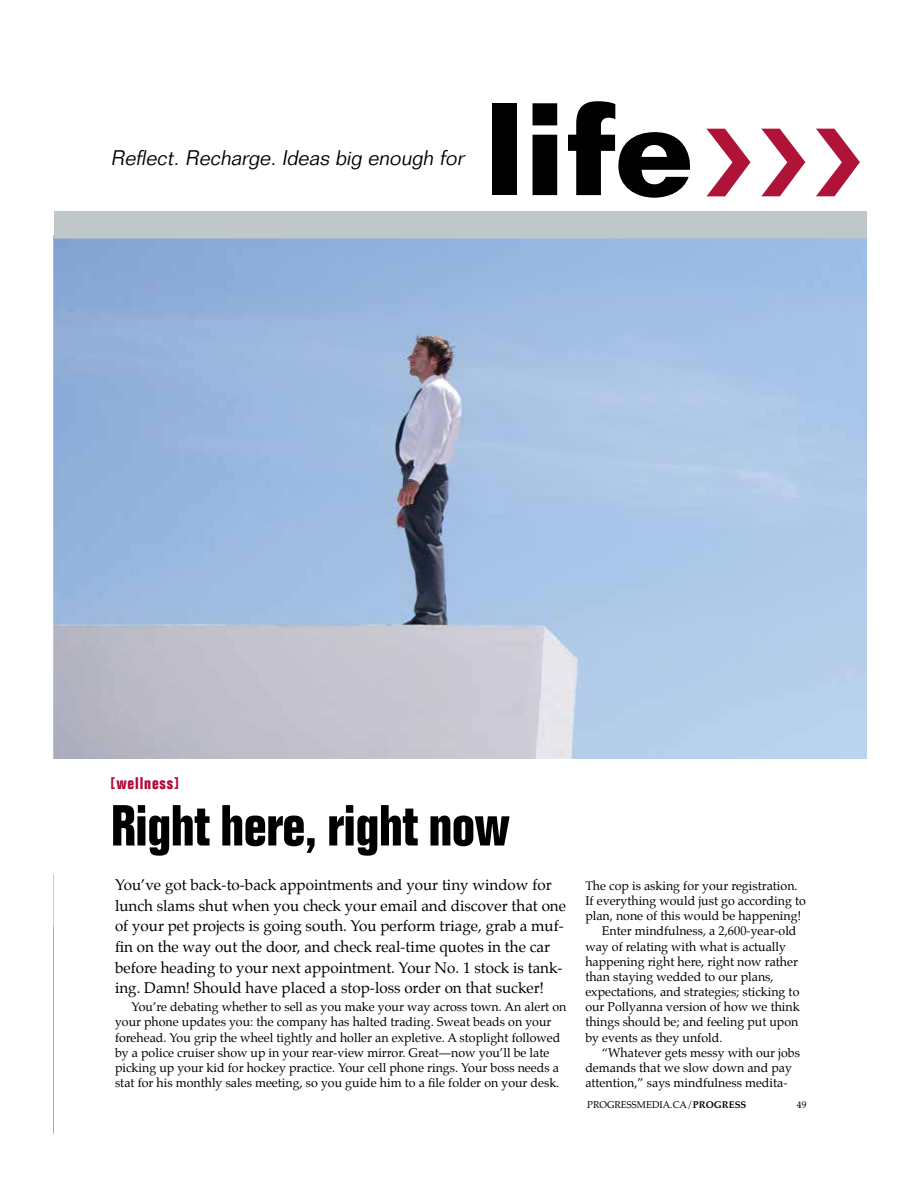
<style>
.page{position:relative;width:918px;height:1188px;background:#fff}
.page>*{position:absolute;margin:0;border:0;box-sizing:border-box;transform-origin:0 0}
.t1{font:700 128.55px "Folio";color:#000}
.t2{font:700 condensed 56.55px "Folio";letter-spacing:-.01em;color:#000}
.t3{font:italic 300 20.7px "Folio";color:#000}
.t4{font:700 condensed 16.5px "Folio";letter-spacing:.05em;color:#b30838}
.t5{font:15.15px/20.7px "Palatino";color:#000}
.t6{font:12.45px/15.1px "Palatino";color:#000}
.t7{font:9.6px "Palatino";color:#000}
.s1{font-weight:700}
</style>
<div class="page">
<img style="left:54px;top:239px;width:812px;height:519px">
<svg style="left:706px;top:129px;width:45px;height:67px"></svg>
<svg style="left:761px;top:129px;width:44px;height:67px"></svg>
<svg style="left:816px;top:129px;width:44px;height:67px"></svg>
<div style="left:54px;top:211px;width:812px;height:28px;background:#bfc7cb"></div>
<img style="left:53px;top:212px;width:1px;height:288px">
<img style="left:53px;top:500px;width:1px;height:289px">
<img style="left:53px;top:788px;width:1px;height:240px">
<p class="t3" style="left:111px;top:145px;width:359px">Reflect. Recharge. Ideas big enough for</p>
<p class="t1" style="left:484px;top:70px;width:211px">life</p>
<p class="t4" style="left:111px;top:774px;width:70px">[wellness]</p>
<p class="t2" style="left:111px;top:794px;width:401px">Right here, right now</p>
<p class="t5" style="left:115px;top:874px;width:453px">You’ve got back-to-back appointments and your tiny window for lunch slams shut when you check your email and discover that one of your pet projects is going south. You perform triage, grab a muf&shy;fin on the way out the door, and check real-time quotes in the car before heading to your next appointment. Your No. 1 stock is tank&shy;ing. Damn! Should have placed a stop-loss order on that sucker!</p>
<p class="t6" style="left:115px;top:999px;width:453px;text-indent:17px">You’re debating whether to sell as you make your way across town. An alert on your phone updates you: the company has halted trading. Sweat beads on your forehead. You grip the wheel tightly and holler an expletive. A stoplight followed by a police cruiser show up in your rear-view mirror. Great—now you’ll be late picking up your kid for hockey practice. Your cell phone rings. Your boss needs a stat for his monthly sales meeting, so you guide him to a file folder on your desk.</p>
<p class="t6" style="left:585px;top:878px;width:214px">The cop is asking for your registration.</p>
<p class="t6" style="left:585px;top:893px;width:222px">If everything would just go according to</p>
<p class="t6" style="left:585px;top:908px;width:217px">plan, none of this would be happening!</p>
<p class="t6" style="left:602px;top:923px;width:196px">Enter mindfulness, a 2,600-year-old</p>
<p class="t6" style="left:585px;top:939px;width:202px">way of relating with what is actually</p>
<p class="t6" style="left:585px;top:954px;width:214px">happening right here, right now rather</p>
<p class="t6" style="left:585px;top:969px;width:190px">than staying wedded to our plans,</p>
<p class="t6" style="left:585px;top:984px;width:216px">expectations, and strategies; sticking to</p>
<p class="t6" style="left:585px;top:999px;width:216px">our Pollyanna version of how we think</p>
<p class="t6" style="left:585px;top:1015px;width:215px">things should be; and feeling put upon</p>
<p class="t6" style="left:585px;top:1030px;width:139px">by events as they unfold.</p>
<p class="t6" style="left:602px;top:1045px;width:200px">“Whatever gets messy with our jobs</p>
<p class="t6" style="left:585px;top:1060px;width:208px">demands that we slow down and pay</p>
<p class="t6" style="left:585px;top:1075px;width:204px">attention,” says mindfulness medita-</p>
<p class="t7" style="left:587px;top:1097px;width:161px">PROGRESSMEDIA.CA/<span class="s1">PROGRESS</span></p>
<p class="t7" style="left:797px;top:1097px;width:11px">49</p>
</div>
